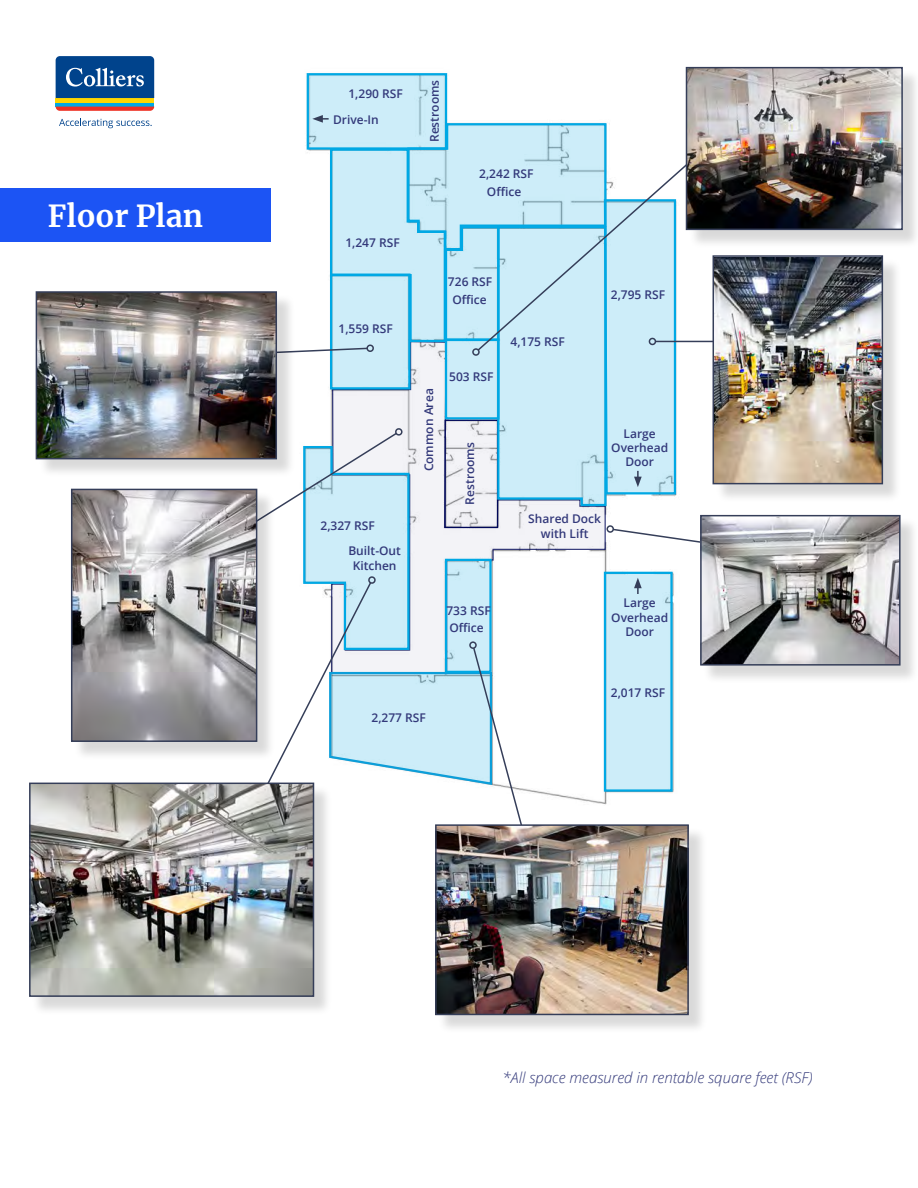
<style>
.page{position:relative;width:918px;height:1188px;background:#fff}
.page>*{position:absolute;margin:0;border:0;box-sizing:border-box;transform-origin:0 0}
.t1{font:700 30px "Merriweather";color:#fff}
.t2{font:italic 300 15px "Open Sans";color:#33397a}
.t3{font:600 12px/14.4px "Open Sans";color:#33397a;text-align:center}
.t4{font:600 12px/14.4px "Open Sans";color:#33397a;text-align:center}
</style>
<div class="page">
<svg style="left:54px;top:54px;width:102px;height:58px"></svg>
<div style="left:56px;top:102px;width:98px;height:5px;background:#00a8e4"></div>
<hr style="left:56px;top:98px;width:98px;height:4px;background:#ffd600">
<svg style="left:56px;top:107px;width:98px;height:4px"></svg>
<svg style="left:56px;top:56px;width:98px;height:42px;background:#1c5798"></svg>
<svg style="left:59px;top:118px;width:93px;height:10px"></svg>
<div style="left:0;top:188px;width:270px;height:54px;background:#1c54f4"></div>
<div style="left:38px;top:294px;width:257px;height:184px;background:#000;opacity:.15"></div>
<img style="left:39px;top:294px;width:191px;height:162px">
<div style="left:36px;top:291px;width:241px;height:168px;border:2px solid #353e59"></div>
<div style="left:74px;top:491px;width:202px;height:270px;background:#000;opacity:.15"></div>
<img style="left:74px;top:492px;width:156px;height:247px">
<div style="left:71px;top:489px;width:186px;height:253px;border:2px solid #353e59"></div>
<div style="left:32px;top:785px;width:301px;height:231px;background:#000;opacity:.15"></div>
<img style="left:32px;top:786px;width:279px;height:208px">
<div style="left:29px;top:783px;width:285px;height:214px;border:2px solid #353e59"></div>
<div style="left:688px;top:70px;width:230px;height:179px;background:#000;opacity:.15"></div>
<img style="left:689px;top:70px;width:211px;height:157px">
<div style="left:686px;top:67px;width:217px;height:163px;border:2px solid #353e59"></div>
<div style="left:715px;top:258px;width:187px;height:245px;background:#000;opacity:.15"></div>
<img style="left:727px;top:258px;width:153px;height:223px">
<div style="left:713px;top:255px;width:170px;height:229px;border:2px solid #353e59"></div>
<div style="left:703px;top:518px;width:215px;height:166px;background:#000;opacity:.15"></div>
<img style="left:727px;top:518px;width:171px;height:145px">
<div style="left:700px;top:515px;width:201px;height:151px;border:2px solid #353e59"></div>
<div style="left:438px;top:827px;width:269px;height:207px;background:#000;opacity:.15"></div>
<img style="left:438px;top:838px;width:248px;height:174px">
<div style="left:435px;top:824px;width:254px;height:191px;border:2px solid #353e59"></div>
<div style="left:308px;top:74px;width:138px;height:74px;background:#cdedf9"></div>
<div style="left:307px;top:73px;width:140px;height:77px;border:2px solid #00a8e4"></div>
<svg style="left:230px;top:115px;width:497px;height:723px"></svg>
<h1 class="t1" style="left:48px;top:195px;width:157px">Floor Plan</h1>
<p class="t3" style="left:348px;top:87px;width:56px">1,290 RSF</p>
<p class="t4" style="left:333px;top:112px;width:47px">Drive-In</p>
<p class="t3" style="left:345px;top:235px;width:56px">1,247 RSF</p>
<p class="t3" style="left:339px;top:322px;width:56px">1,559 RSF</p>
<p class="t3" style="left:321px;top:518px;width:56px">2,327 RSF</p>
<p class="t4" style="left:348px;top:544px;width:54px">Built-Out<br>Kitchen</p>
<p class="t4" style="left:427px;top:142px;width:64px;rotate:-90deg">Restrooms</p>
<p class="t3" style="left:479px;top:165px;width:56px;line-height:17.5px">2,242 RSF<br>Office</p>
<p class="t3" style="left:448px;top:274px;width:46px">726 RSF</p>
<p class="t3" style="left:452px;top:292px;width:36px">Office</p>
<p class="t4" style="left:421px;top:471px;width:84px;rotate:-90deg">Common Area</p>
<p class="t3" style="left:449px;top:369px;width:46px">503 RSF</p>
<p class="t4" style="left:462px;top:505px;width:64px;rotate:-90deg">Restrooms</p>
<p class="t3" style="left:511px;top:334px;width:56px">4,175 RSF</p>
<p class="t3" style="left:611px;top:287px;width:56px">2,795 RSF</p>
<p class="t4" style="left:611px;top:426px;width:58px">Large<br>Overhead<br>Door</p>
<p class="t3" style="left:528px;top:512px;width:74px">Shared Dock with Lift</p>
<p class="t3" style="left:446px;top:604px;width:46px">733 RSF</p>
<p class="t3" style="left:449px;top:621px;width:36px">Office</p>
<p class="t4" style="left:611px;top:596px;width:58px">Large<br>Overhead<br>Door</p>
<p class="t3" style="left:372px;top:711px;width:56px">2,277 RSF</p>
<p class="t3" style="left:611px;top:685px;width:56px">2,017 RSF</p>
<p class="t2" style="left:503px;top:1068px;width:311px">*All space measured in rentable square feet (RSF)</p>
</div>
